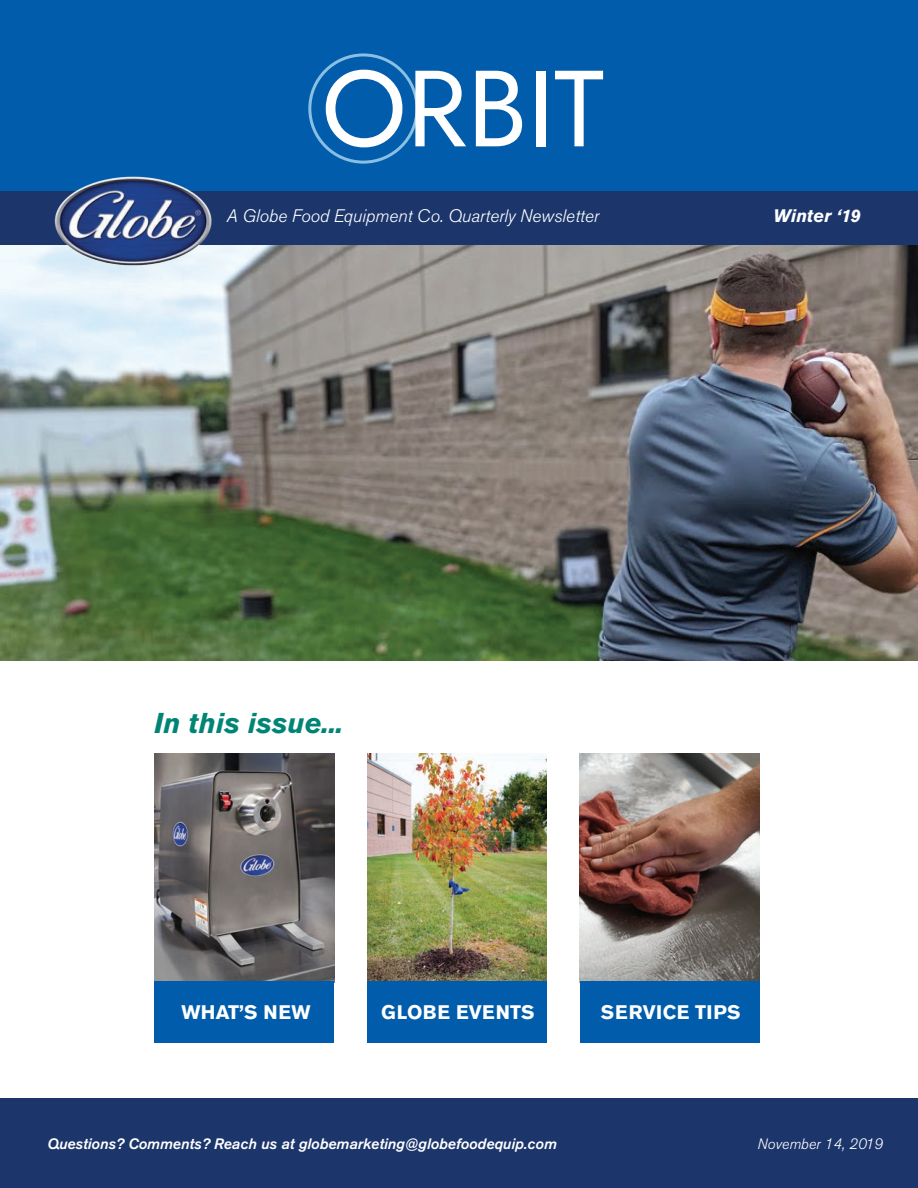
<style>
.page{position:relative;width:918px;height:1188px;background:#fff}
.page>*{position:absolute;margin:0;border:0;box-sizing:border-box;transform-origin:0 0}
.t1{font:italic 108px "Renner";color:#fff}
.t2{font:italic 700 28.5px "Akzidenz Grotesk Pro";color:#008575}
.t3{font:700 19.5px "Akzidenz Grotesk Pro";letter-spacing:.01em;color:#fff}
.t4{font:italic 300 18px "Akzidenz Grotesk Pro";color:#fff}
.t5{font:italic 700 18px "Akzidenz Grotesk Pro";color:#fff}
.t6{font:italic 500 15px "Akzidenz Grotesk Pro";color:#fff}
.t7{font:italic 300 15px "Akzidenz Grotesk Pro";color:#fff}
</style>
<div class="page">
<div style="left:0;top:0;width:918px;height:191px;background:#015dab"></div>
<div style="left:0;top:1099px;width:918px;height:89px;background:#1c366c"></div>
<div style="left:0;top:191px;width:918px;height:54px;background:#1c366c"></div>
<img style="left:0;top:245px;width:918px;height:416px">
<img style="left:154px;top:753px;width:180px;height:229px">
<img style="left:367px;top:753px;width:180px;height:229px">
<img style="left:580px;top:753px;width:180px;height:229px">
<div style="left:154px;top:982px;width:180px;height:61px;background:#015dab"></div>
<div style="left:367px;top:982px;width:180px;height:61px;background:#015dab"></div>
<div style="left:580px;top:982px;width:180px;height:61px;background:#015dab"></div>
<div style="left:308px;top:53px;width:110px;height:111px;border:3px solid #8abfe4;border-radius:50%"></div>
<img style="left:54px;top:176px;width:159px;height:94px">
<h1 class="t1" style="left:321px;top:35px;width:284px">ORBIT</h1>
<p class="t4" style="left:227px;top:204px;width:374px">A Globe Food Equipment Co. Quarterly Newsletter</p>
<p class="t5" style="left:774px;top:204px;width:89px">Winter ‘19</p>
<h2 class="t2" style="left:154px;top:705px;width:190px">In this issue...</h2>
<h3 class="t3" style="left:182px;top:999px;width:130px">WHAT’S NEW</h3>
<h3 class="t3" style="left:381px;top:999px;width:155px">GLOBE EVENTS</h3>
<h3 class="t3" style="left:601px;top:999px;width:141px">SERVICE TIPS</h3>
<p class="t6" style="left:48px;top:1134px;width:511px">Questions? Comments? Reach us at globemarketing@globefoodequip.com</p>
<p class="t7" style="left:757px;top:1134px;width:127px">November 14, 2019</p>
</div>
